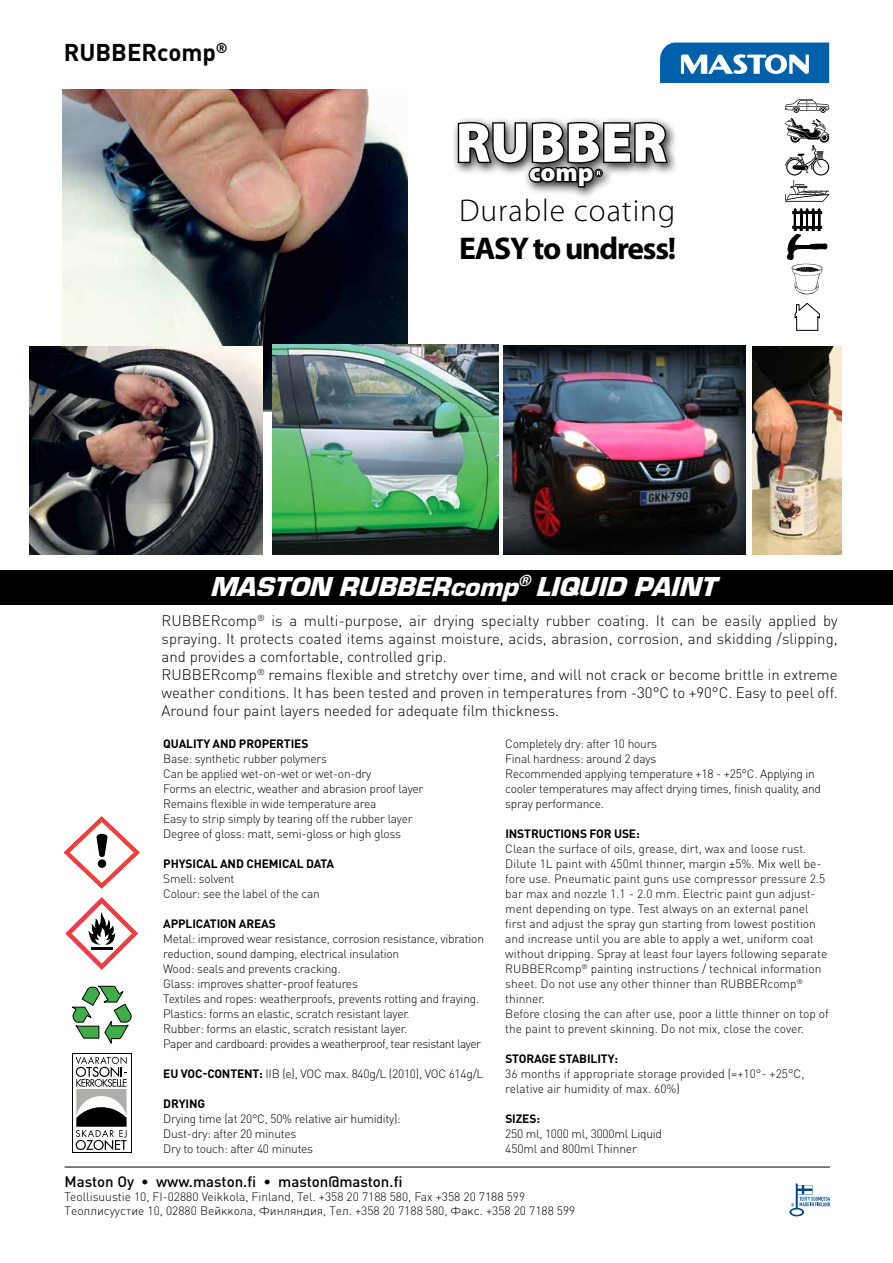
<style>
.page{position:relative;width:893px;height:1263px;background:#fff}
.page>*{position:absolute;margin:0;border:0;box-sizing:border-box;transform-origin:0 0}
.t1{font:900 56.55px "Myriad Pro";color:#fff}
.t2{font:300 31.5px "Myriad Pro";letter-spacing:.03em;color:#000}
.t3{font:700 31.5px "Myriad Pro";letter-spacing:-.04em;color:#000}
.t4{font:italic 900 28.5px "Eurostile";color:#fff}
.t5{font:900 25.65px "Myriad Pro";color:#fff}
.t6{font:700 24px "DINOT";color:#000}
.t7{font:300 15px/18px "DINOT";color:#000}
.t8{font:500 15px "DINOT";color:#000}
.t9{font:300 12px/15px "DINOT";letter-spacing:-.02em;color:#000}
.t10{font:300 12px/15px "DINOT";color:#000}
.t11{font:300 12px/14.4px "DINOT Cyr";color:#000}
.t12{font:700 12px "DINOT";letter-spacing:-.01em;color:#000}
.s1{font-weight:700}
</style>
<div class="page">
<hr style="left:65px;top:1167px;width:765px;height:1px;background:#000">
<svg style="left:660px;top:43px;width:169px;height:39px"></svg>
<div style="left:771px;top:58px;width:10px;height:13px;background:#0060a9;border-radius:50%"></div>
<svg style="left:789px;top:1183px;width:41px;height:33px"></svg>
<svg style="left:76px;top:1057px;width:51px;height:93px"></svg>
<svg style="left:72px;top:985px;width:60px;height:59px"></svg>
<svg style="left:64px;top:816px;width:76px;height:72px"></svg>
<svg style="left:66px;top:897px;width:72px;height:72px"></svg>
<hr style="left:92px;top:947px;width:21px;height:2px;background:#000">
<svg style="left:785px;top:99px;width:44px;height:103px"></svg>
<svg style="left:787px;top:208px;width:40px;height:87px"></svg>
<svg style="left:794px;top:303px;width:26px;height:28px"></svg>
<div style="left:452px;top:116px;width:227px;height:83px;background:#000;opacity:.85"></div>
<svg style="left:456px;top:120px;width:214px;height:79px"></svg>
<img style="left:753px;top:347px;width:89px;height:208px">
<img style="left:63px;top:89px;width:344px;height:323px">
<img style="left:30px;top:347px;width:233px;height:208px">
<img style="left:272px;top:345px;width:227px;height:210px">
<img style="left:503px;top:345px;width:243px;height:210px">
<div style="left:0;top:570px;width:893px;height:34px;background:#000"></div>
<h3 class="t6" style="left:64px;top:36px;width:165px">RUBBERcomp<sup>®</sup></h3>
<h1 class="t1" style="left:456px;top:105px;width:213px">RUBBER</h1>
<h3 class="t5" style="left:529px;top:155px;width:66px">comp</h3>
<h2 class="t2" style="left:459px;top:192px;width:217px">Durable coating</h2>
<h2 class="t3" style="left:459px;top:228px;width:218px">EASY to undress!</h2>
<h3 class="t4" style="left:210px;top:571px;width:507px">MASTON RUBBERcomp<sup>®</sup> LIQUID PAINT</h3>
<p class="t7" style="left:162px;top:611px;width:678px">RUBBERcomp<sup>®</sup> is a multi-purpose, air drying specialty rubber coating. It can be easily applied by spraying. It protects coated items against moisture, acids, abrasion, corrosion, and skidding /slipping, and provides a comfortable, controlled grip.<br>RUBBERcomp<sup>®</sup> remains flexible and stretchy over time, and will not crack or become brittle in extreme weather conditions. It has been tested and proven in temperatures from -30°C to +90°C. Easy to peel off.<br>Around four paint layers needed for adequate film thickness.</p>
<p class="t12" style="left:163px;top:736px;width:147px">QUALITY AND PROPERTIES</p>
<p class="t9" style="left:163px;top:751px;width:262px">Base: synthetic rubber polymers<br>Can be applied wet-on-wet or wet-on-dry<br>Forms an electric, weather and abrasion proof layer Remains flexible in wide temperature area<br>Easy to strip simply by tearing off the rubber layer Degree of gloss: matt, semi-gloss or high gloss</p>
<p class="t12" style="left:163px;top:856px;width:173px">PHYSICAL AND CHEMICAL DATA</p>
<p class="t9" style="left:163px;top:871px;width:158px">Smell: solvent<br>Colour: see the label of the can</p>
<p class="t12" style="left:163px;top:916px;width:114px">APPLICATION AREAS</p>
<p class="t9" style="left:163px;top:931px;width:322px">Metal: improved wear resistance, corrosion resistance, vibration reduction, sound damping, electrical insulation<br>Wood: seals and prevents cracking.<br>Glass: improves shatter-proof features<br>Textiles and ropes: weatherproofs, prevents rotting and fraying.<br>Plastics: forms an elastic, scratch resistant layer.<br>Rubber: forms an elastic, scratch resistant layer.<br>Paper and cardboard: provides a weatherproof, tear resistant layer</p>
<p class="t9" style="left:163px;top:1066px;width:322px"><span class="s1">EU VOC-CONTENT:</span> IIB (e), VOC max. 840g/L (2010), VOC 614g/L</p>
<p class="t12" style="left:163px;top:1096px;width:43px">DRYING</p>
<p class="t9" style="left:163px;top:1111px;width:239px">Drying time (at 20°C, 50% relative air humidity):<br>Dust-dry: after 20 minutes<br>Dry to touch: after 40 minutes</p>
<p class="t9" style="left:505px;top:736px;width:317px">Completely dry: after 10 hours<br>Final hardness: around 2 days<br>Recommended applying temperature +18 - +25°C. Applying in cooler temperatures may affect drying times, finish quality, and spray performance.</p>
<p class="t12" style="left:505px;top:826px;width:136px">INSTRUCTIONS FOR USE:</p>
<p class="t10" style="left:505px;top:841px;width:325px">Clean the surface of oils, grease, dirt, wax and loose rust.<br>Dilute 1L paint with 450ml thinner, margin ±5%. Mix well be&shy;fore use. Pneumatic paint guns use compressor pressure 2.5 bar max and nozzle 1.1 - 2.0 mm. Electric paint gun adjust&shy;ment depending on type. Test always on an external panel first and adjust the spray gun starting from lowest postition and increase until you are able to apply a wet, uniform coat without dripping. Spray at least four layers following separate RUBBERcomp<sup>®</sup> painting instructions / technical information sheet. Do not use any other thinner than RUBBERcomp<sup>® </sup>thinner.<br>Before closing the can after use, poor a little thinner on top of the paint to prevent skinning. Do not mix, close the cover.</p>
<p class="t12" style="left:505px;top:1051px;width:114px">STORAGE STABILITY:</p>
<p class="t10" style="left:505px;top:1066px;width:301px">36 months if appropriate storage provided (=+10°- +25°C, relative air humidity of max. 60%)</p>
<p class="t12" style="left:505px;top:1111px;width:36px">SIZES:</p>
<p class="t9" style="left:505px;top:1126px;width:158px">250 ml, 1000 ml, 3000ml Liquid<br>450ml and 800ml Thinner</p>
<p class="t8" style="left:65px;top:1171px;width:339px">Maston Oy • www.maston.fi • maston@maston.fi</p>
<p class="t11" style="left:65px;top:1189px;width:512px">Teollisuustie 10, FI-02880 Veikkola, Finland, Tel. +358 20 7188 580, Fax +358 20 7188 599<br>Tеоллисуустие 10, 02880 Вейккола, Финляндия, Тел. +358 20 7188 580, Факс. +358 20 7188 599</p>
</div>
